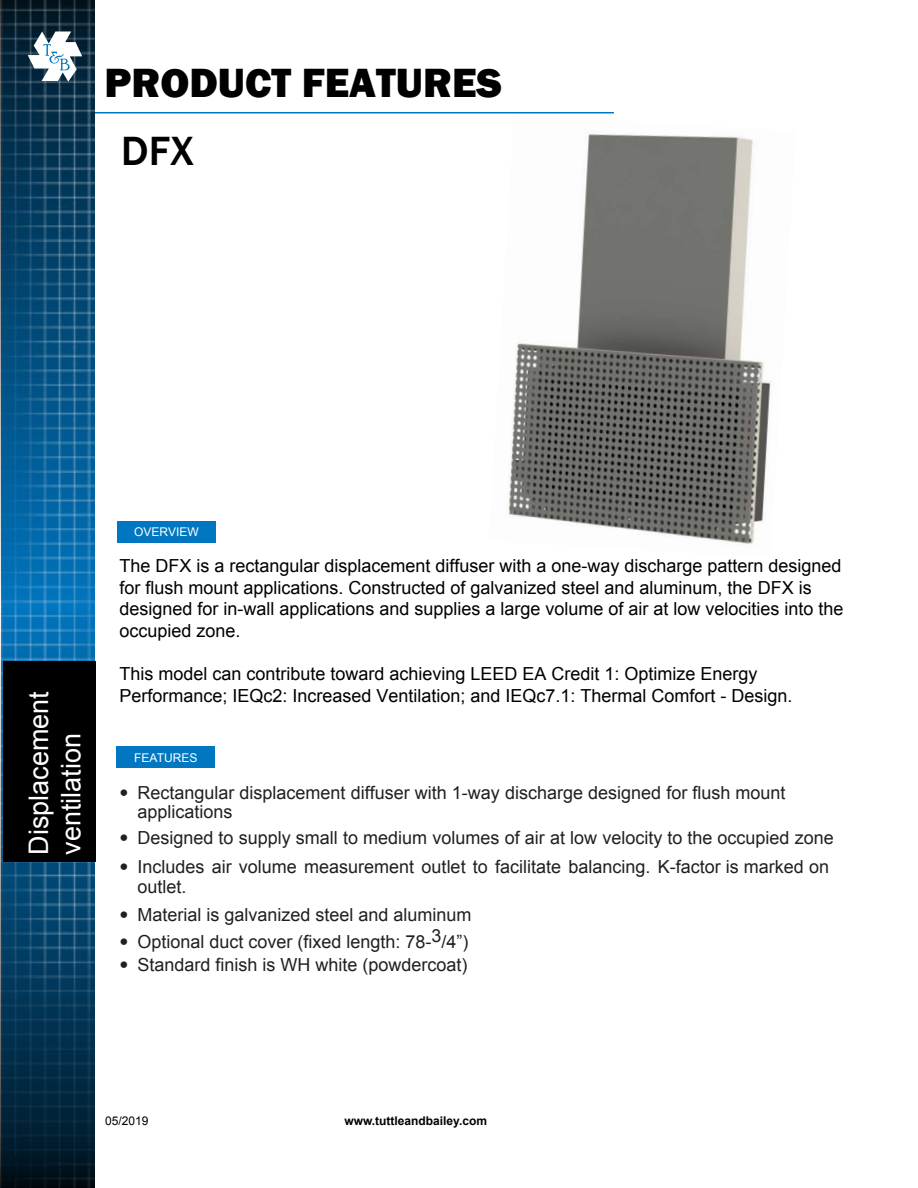
<style>
.page{position:relative;width:918px;height:1188px;background:#fff}
.page>*{position:absolute;margin:0;border:0;box-sizing:border-box;transform-origin:0 0}
.t1{font:800 42px "Franklin Gothic";color:#000}
.t2{font:500 42px "Franklin Gothic";color:#000}
.t3{font:27px/32.4px "Arial";color:#fff}
.t4{font:18px/21.6px "Arial";color:#000}
.t5{font:18px/18.8px "Arial";color:#231f20}
.t6{font:700 12px "Arial";color:#000}
.t7{font:12px "Arial";color:#fff}
.t8{font:12px "Arial";color:#000}
.s1{font-family:"LT Univers";font-stretch:condensed}
</style>
<div class="page">
<hr style="left:68px;top:112px;width:546px;height:1px;background:#0076c0">
<img style="left:1px;top:0;width:93px;height:1188px">
<svg style="left:28px;top:31px;width:54px;height:51px"></svg>
<div style="left:3px;top:661px;width:93px;height:200px;background:#000"></div>
<div style="left:117px;top:747px;width:98px;height:21px;background:#0077c0"></div>
<div style="left:117px;top:521px;width:98px;height:22px;background:#0077c0"></div>
<img style="left:507px;top:134px;width:264px;height:411px">
<h1 class="t1" style="left:104px;top:56px;width:399px">PRODUCT FEATURES</h1>
<h1 class="t2" style="left:121px;top:125px;width:74px">DFX</h1>
<h2 class="t3" style="left:23px;top:855px;width:165px;rotate:-90deg">Displacement ventilation</h2>
<p class="t7" style="left:134px;top:524px;width:66px">OVERVIEW</p>
<p class="t4" style="left:119px;top:555px;width:726px">The DFX is a rectangular displacement diffuser with a one-way discharge pattern designed for flush mount applications. Constructed of galvanized steel and aluminum, the DFX is designed for in-wall applications and supplies a large volume of air at low velocities into the occupied zone.</p>
<p class="t4" style="left:119px;top:663px;width:675px">This model can contribute toward achieving LEED EA Credit 1: Optimize Energy<br>Performance; IEQc2: Increased Ventilation; and IEQc7.1: Thermal Comfort - Design.</p>
<p class="t7" style="left:134px;top:750px;width:65px">FEATURES</p>
<p class="t5" style="left:137px;top:784px;width:650px;text-indent:-18px"><span class="s1">•</span> Rectangular displacement diffuser with 1-way discharge designed for flush mount applications</p>
<p class="t5" style="left:119px;top:829px;width:716px"><span class="s1">•</span> Designed to supply small to medium volumes of air at low velocity to the occupied zone</p>
<p class="t5" style="left:137px;top:857px;width:693px;line-height:20px;text-indent:-18px"><span class="s1">•</span> Includes air volume measurement outlet to facilitate balancing. K-factor is marked on outlet.</p>
<p class="t5" style="left:119px;top:905px;width:354px"><span class="s1">•</span> Material is galvanized steel and aluminum</p>
<p class="t5" style="left:119px;top:933px;width:351px"><span class="s1">•</span> Optional duct cover (fixed length: 78-3/4”)</p>
<p class="t5" style="left:119px;top:956px;width:350px"><span class="s1">•</span> Standard finish is WH white (powdercoat)</p>
<p class="t8" style="left:105px;top:1113px;width:45px">05/2019</p>
<p class="t6" style="left:344px;top:1113px;width:144px">www.tuttleandbailey.com</p>
</div>
